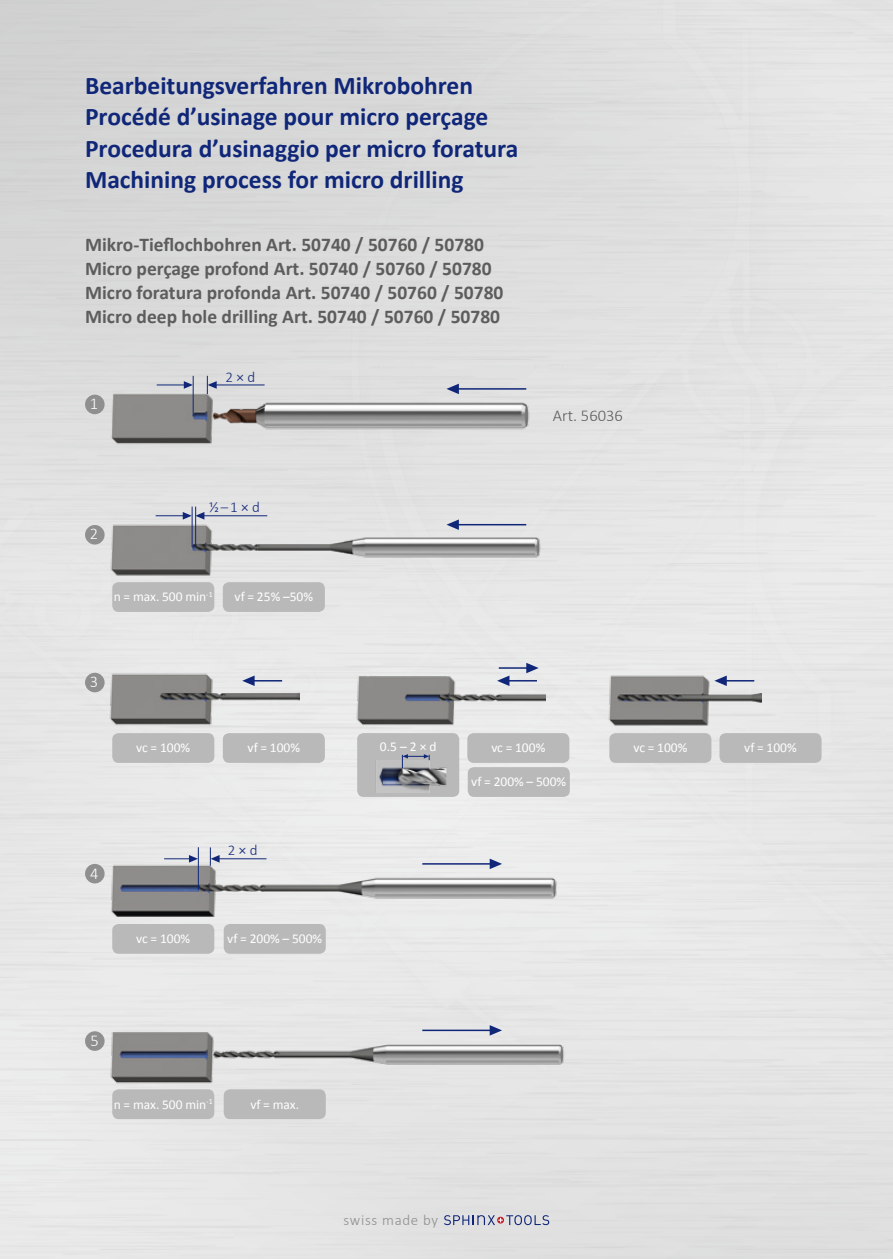
<style>
.page{position:relative;width:893px;height:1259px;background:#fff}
.page>*{position:absolute;margin:0;border:0;box-sizing:border-box;transform-origin:0 0}
.t1{font:700 25.5px/31.5px "Calibri";color:#102779}
.t2{font:700 19.5px/24px "Calibri";color:#5d5d5c}
.t3{font:300 16.5px "Calibri";color:#5d5d5c}
.t4{font:300 16.5px "Calibri";color:#fff}
.t5{font:300 15px "Calibri";letter-spacing:.045em;color:#8f8f8f}
.t6{font:300 15px "Calibri";color:#102779}
.t7{font:13.5px "Calibri";color:#fff}
</style>
<div class="page">
<img style="left:0;top:0;width:893px;height:1090px">
<svg style="left:444px;top:1215px;width:105px;height:10px"></svg>
<img style="left:103px;top:382px;width:448px;height:72px">
<hr style="left:193px;top:376px;width:1px;height:40px;background:#102779">
<hr style="left:216px;top:384px;width:49px;height:1px;background:#102779">
<svg style="left:207px;top:376px;width:10px;height:18px"></svg>
<svg style="left:157px;top:381px;width:36px;height:8px"></svg>
<hr style="left:452px;top:388px;width:74px;height:2px;background:#102779">
<svg style="left:446px;top:384px;width:13px;height:10px"></svg>
<img style="left:103px;top:506px;width:456px;height:71px">
<hr style="left:192px;top:506px;width:1px;height:41px;background:#102779">
<hr style="left:195px;top:506px;width:1px;height:39px;background:#102779">
<hr style="left:198px;top:515px;width:69px;height:1px;background:#102779">
<svg style="left:156px;top:512px;width:48px;height:7px"></svg>
<hr style="left:452px;top:524px;width:74px;height:1px;background:#102779">
<svg style="left:446px;top:519px;width:13px;height:11px"></svg>
<div style="left:112px;top:582px;width:102px;height:30px;background:#b9b9ba;border-radius:6px"></div>
<div style="left:223px;top:582px;width:102px;height:30px;background:#b9b9ba;border-radius:6px"></div>
<img style="left:103px;top:844px;width:462px;height:84px">
<hr style="left:198px;top:847px;width:1px;height:43px;background:#102779">
<hr style="left:218px;top:858px;width:48px;height:1px;background:#102779">
<svg style="left:210px;top:847px;width:10px;height:18px"></svg>
<svg style="left:164px;top:855px;width:34px;height:7px"></svg>
<hr style="left:422px;top:863px;width:75px;height:1px;background:#102779">
<svg style="left:490px;top:858px;width:12px;height:11px"></svg>
<div style="left:112px;top:924px;width:102px;height:29px;background:#b9b9ba;border-radius:6px"></div>
<div style="left:224px;top:924px;width:102px;height:29px;background:#b9b9ba;border-radius:6px"></div>
<img style="left:103px;top:1018px;width:470px;height:83px">
<hr style="left:422px;top:1029px;width:75px;height:2px;background:#102779">
<svg style="left:490px;top:1025px;width:12px;height:10px"></svg>
<div style="left:112px;top:1089px;width:102px;height:30px;background:#b9b9ba;border-radius:6px"></div>
<div style="left:224px;top:1089px;width:102px;height:30px;background:#b9b9ba;border-radius:6px"></div>
<img style="left:103px;top:663px;width:197px;height:68px">
<img style="left:350px;top:661px;width:196px;height:72px">
<img style="left:601px;top:664px;width:160px;height:70px">
<hr style="left:248px;top:680px;width:34px;height:1px;background:#102779">
<svg style="left:242px;top:675px;width:13px;height:11px"></svg>
<hr style="left:503px;top:680px;width:34px;height:1px;background:#102779">
<svg style="left:497px;top:675px;width:12px;height:11px"></svg>
<hr style="left:499px;top:667px;width:34px;height:2px;background:#102779">
<svg style="left:526px;top:663px;width:13px;height:10px"></svg>
<div style="left:112px;top:733px;width:102px;height:30px;background:#b9b9ba;border-radius:6px"></div>
<div style="left:609px;top:733px;width:102px;height:30px;background:#b9b9ba;border-radius:6px"></div>
<div style="left:223px;top:733px;width:102px;height:30px;background:#b9b9ba;border-radius:6px"></div>
<div style="left:719px;top:733px;width:102px;height:30px;background:#b9b9ba;border-radius:6px"></div>
<div style="left:467px;top:733px;width:102px;height:30px;background:#b9b9ba;border-radius:6px"></div>
<div style="left:468px;top:767px;width:102px;height:30px;background:#b9b9ba;border-radius:6px"></div>
<hr style="left:720px;top:680px;width:34px;height:1px;background:#102779">
<svg style="left:714px;top:675px;width:13px;height:11px"></svg>
<div style="left:357px;top:733px;width:102px;height:64px;background:#b9b9ba;border-radius:6px"></div>
<img style="left:376px;top:760px;width:70px;height:32px">
<svg style="left:402px;top:754px;width:28px;height:14px"></svg>
<div style="left:85px;top:395px;width:20px;height:19px;background:#8f8f8f;border-radius:50%"></div>
<div style="left:85px;top:525px;width:20px;height:19px;background:#8f8f8f;border-radius:50%"></div>
<div style="left:85px;top:673px;width:20px;height:19px;background:#8f8f8f;border-radius:50%"></div>
<div style="left:85px;top:864px;width:20px;height:19px;background:#8f8f8f;border-radius:50%"></div>
<div style="left:85px;top:1031px;width:20px;height:20px;background:#8f8f8f;border-radius:50%"></div>
<h1 class="t1" style="left:85px;top:69px;width:435px">Bearbeitungsverfahren Mikrobohren Procédé d’usinage pour micro perçage Procedura d’usinaggio per micro foratura Machining process for micro drilling</h1>
<p class="t2" style="left:85px;top:233px;width:420px">Mikro-Tieflochbohren Art. 50740 / 50760 / 50780<br>Micro perçage profond Art. 50740 / 50760 / 50780<br>Micro foratura profonda Art. 50740 / 50760 / 50780<br>Micro deep hole drilling Art. 50740 / 50760 / 50780</p>
<p class="t4" style="left:90px;top:393px;width:10px">1</p>
<p class="t6" style="left:226px;top:367px;width:31px">2 × d</p>
<p class="t3" style="left:553px;top:406px;width:72px">Art. 56036</p>
<p class="t4" style="left:90px;top:524px;width:10px">2</p>
<p class="t6" style="left:209px;top:498px;width:52px">½–1 × d</p>
<p class="t7" style="left:114px;top:588px;width:100px">n = max. 500 min<sup>-1</sup></p>
<p class="t7" style="left:235px;top:588px;width:80px">vf = 25% –50%</p>
<p class="t4" style="left:90px;top:671px;width:10px">3</p>
<p class="t4" style="left:90px;top:863px;width:10px">4</p>
<p class="t7" style="left:380px;top:738px;width:58px">0.5 – 2 × d</p>
<p class="t7" style="left:136px;top:739px;width:55px">vc = 100%</p>
<p class="t7" style="left:248px;top:739px;width:54px">vf = 100%</p>
<p class="t7" style="left:491px;top:739px;width:55px">vc = 100%</p>
<p class="t7" style="left:633px;top:739px;width:55px">vc = 100%</p>
<p class="t7" style="left:744px;top:739px;width:54px">vf = 100%</p>
<p class="t7" style="left:471px;top:773px;width:96px">vf = 200% – 500%</p>
<p class="t6" style="left:228px;top:841px;width:31px">2 × d</p>
<p class="t7" style="left:136px;top:930px;width:55px">vc = 100%</p>
<p class="t7" style="left:227px;top:930px;width:96px">vf = 200% – 500%</p>
<p class="t4" style="left:90px;top:1030px;width:10px">5</p>
<p class="t7" style="left:114px;top:1095px;width:100px">n = max. 500 min<sup>-1</sup></p>
<p class="t7" style="left:250px;top:1095px;width:50px">vf = max.</p>
<p class="t5" style="left:344px;top:1211px;width:96px">swiss made by</p>
</div>
